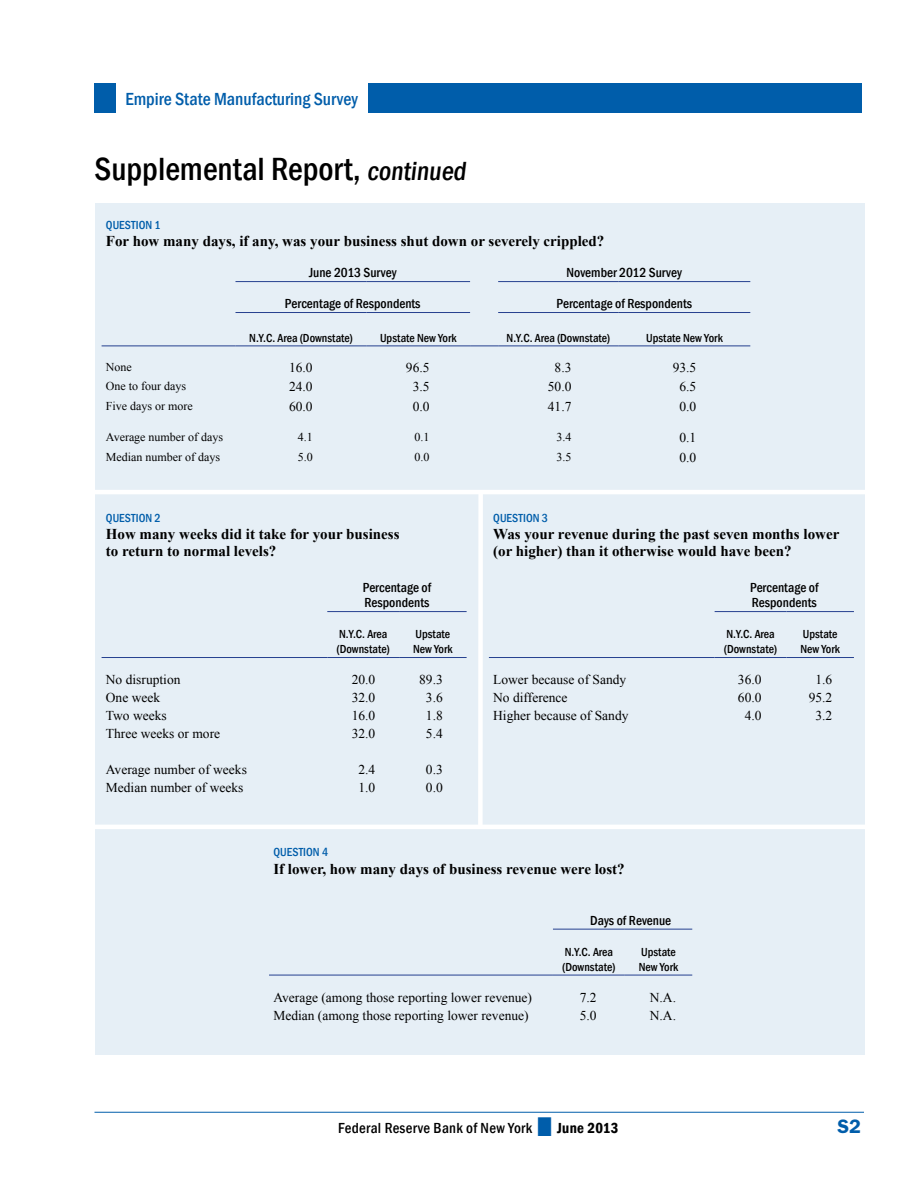
<style>
.page{position:relative;width:918px;height:1188px;background:#fff}
.page>*{position:absolute;margin:0;border:0;box-sizing:border-box;transform-origin:0 0}
.t1{font:500 condensed 33px "Franklin Gothic";color:#000}
.t2{font:600 19.5px "ITC Franklin Gothic Std";color:#005daa}
.t3{font:500 condensed 18px "Franklin Gothic";color:#005daa}
.t4{font:700 15px/17.2px "Times New Roman";color:#000}
.t5{font:500 condensed 15px "Franklin Gothic";letter-spacing:.02em;color:#000}
.t6{font:13.5px "Times New Roman";color:#000}
.t7{font:500 condensed 13.5px/15px "Franklin Gothic";color:#000}
.t8{font:13.5px "Franklin Gothic Medium Cond";color:#000}
.t9{font:500 condensed 12px/15px "Franklin Gothic";color:#000}
.t10{font:12px "Times New Roman";color:#000}
.t11{font:500 condensed 12px "Franklin Gothic";letter-spacing:.005em;color:#005daa}
.s1{font-size:27px}
.s2{font-family:"Franklin Gothic";font-weight:500;font-stretch:condensed}
.s3{color:#005daa}
.s4{font-weight:600}
</style>
<div class="page">
<div style="left:94px;top:83px;width:768px;height:30px;background:#005daa"></div>
<div style="left:116px;top:82px;width:251px;height:33px;background:#fff"></div>
<hr style="left:94px;top:1112px;width:770px;height:1px;background:#005daa">
<div style="left:95px;top:203px;width:769px;height:851px;background:#e6eff6"></div>
<hr style="left:102px;top:346px;width:134px;height:1px;background:#25408f">
<hr style="left:236px;top:346px;width:131px;height:1px;background:#25408f">
<hr style="left:367px;top:346px;width:103px;height:1px;background:#25408f">
<svg style="left:470px;top:346px;width:28px;height:1px"></svg>
<hr style="left:498px;top:346px;width:121px;height:1px;background:#25408f">
<hr style="left:619px;top:346px;width:131px;height:1px;background:#25408f">
<hr style="left:498px;top:312px;width:121px;height:1px;background:#25408f">
<hr style="left:619px;top:312px;width:131px;height:1px;background:#25408f">
<hr style="left:236px;top:281px;width:131px;height:1px;background:#25408f">
<hr style="left:367px;top:281px;width:103px;height:1px;background:#25408f">
<hr style="left:498px;top:281px;width:121px;height:1px;background:#25408f">
<hr style="left:619px;top:281px;width:131px;height:1px;background:#25408f">
<hr style="left:236px;top:312px;width:131px;height:1px;background:#25408f">
<hr style="left:367px;top:312px;width:103px;height:1px;background:#25408f">
<hr style="left:78px;top:490px;width:803px;height:4px;background:#fff">
<hr style="left:78px;top:825px;width:803px;height:4px;background:#fff">
<hr style="left:102px;top:657px;width:225px;height:1px;background:#25408f">
<hr style="left:327px;top:657px;width:72px;height:1px;background:#25408f">
<hr style="left:399px;top:657px;width:68px;height:1px;background:#25408f">
<hr style="left:327px;top:611px;width:72px;height:1px;background:#25408f">
<hr style="left:399px;top:611px;width:68px;height:1px;background:#25408f">
<hr style="left:489px;top:657px;width:226px;height:1px;background:#25408f">
<hr style="left:715px;top:657px;width:71px;height:1px;background:#25408f">
<hr style="left:786px;top:657px;width:68px;height:1px;background:#25408f">
<hr style="left:715px;top:611px;width:71px;height:1px;background:#25408f">
<hr style="left:786px;top:611px;width:68px;height:1px;background:#25408f">
<hr style="left:269px;top:975px;width:284px;height:1px;background:#25408f">
<hr style="left:553px;top:975px;width:72px;height:1px;background:#25408f">
<hr style="left:625px;top:975px;width:67px;height:1px;background:#25408f">
<hr style="left:553px;top:929px;width:72px;height:1px;background:#25408f">
<hr style="left:625px;top:929px;width:67px;height:1px;background:#25408f">
<div style="left:478px;top:492px;width:5px;height:336px;background:#fff"></div>
<h3 class="t3" style="left:125px;top:87px;width:234px">Empire State Manufacturing Survey</h3>
<h1 class="t1" style="left:94px;top:147px;width:377px">Supplemental Report, <span class="s1">continued</span></h1>
<p class="t11" style="left:106px;top:217px;width:56px">question 1</p>
<p class="t4" style="left:106px;top:232px;width:500px">For how many days, if any, was your business shut down or severely crippled?</p>
<p class="t7" style="left:309px;top:265px;width:89px">June 2013 Survey</p>
<p class="t7" style="left:567px;top:265px;width:117px">November 2012 Survey</p>
<p class="t7" style="left:285px;top:296px;width:137px">Percentage of Respondents</p>
<p class="t7" style="left:556px;top:296px;width:137px">Percentage of Respondents</p>
<p class="t9" style="left:249px;top:330px;width:105px">N.Y.C. Area (Downstate)</p>
<p class="t9" style="left:380px;top:330px;width:78px">Upstate New York</p>
<p class="t9" style="left:507px;top:330px;width:105px">N.Y.C. Area (Downstate)</p>
<p class="t9" style="left:646px;top:330px;width:78px">Upstate New York</p>
<p class="t10" style="left:106px;top:359px;width:27px">None</p>
<p class="t6" style="left:289px;top:359px;width:25px">16.0</p>
<p class="t6" style="left:406px;top:359px;width:25px">96.5</p>
<p class="t6" style="left:555px;top:359px;width:18px">8.3</p>
<p class="t6" style="left:673px;top:359px;width:25px">93.5</p>
<p class="t10" style="left:106px;top:378px;width:82px">One to four days</p>
<p class="t6" style="left:289px;top:378px;width:25px">24.0</p>
<p class="t6" style="left:413px;top:378px;width:18px">3.5</p>
<p class="t6" style="left:548px;top:378px;width:25px">50.0</p>
<p class="t6" style="left:679px;top:378px;width:18px">6.5</p>
<p class="t10" style="left:106px;top:398px;width:88px">Five days or more</p>
<p class="t6" style="left:289px;top:397px;width:25px">60.0</p>
<p class="t6" style="left:413px;top:397px;width:18px">0.0</p>
<p class="t6" style="left:548px;top:397px;width:25px">41.7</p>
<p class="t6" style="left:679px;top:397px;width:18px">0.0</p>
<p class="t10" style="left:106px;top:428px;width:119px">Average number of days</p>
<p class="t10" style="left:298px;top:428px;width:16px">4.1</p>
<p class="t10" style="left:415px;top:428px;width:16px">0.1</p>
<p class="t10" style="left:556px;top:428px;width:16px">3.4</p>
<p class="t6" style="left:679px;top:428px;width:18px">0.1</p>
<p class="t10" style="left:106px;top:449px;width:116px">Median number of days</p>
<p class="t10" style="left:298px;top:449px;width:16px">5.0</p>
<p class="t10" style="left:415px;top:449px;width:16px">0.0</p>
<p class="t10" style="left:556px;top:449px;width:16px">3.5</p>
<p class="t6" style="left:679px;top:448px;width:18px">0.0</p>
<p class="t11" style="left:106px;top:510px;width:56px">question 2</p>
<p class="t4" style="left:106px;top:525px;width:295px">How many weeks did it take for your business to return to normal levels?</p>
<p class="t7" style="left:363px;top:580px;width:70px">Percentage of<br>Respondents</p>
<p class="t9" style="left:337px;top:627px;width:55px">N.Y.C. Area (Downstate)</p>
<p class="t9" style="left:413px;top:627px;width:41px">Upstate<br>New York</p>
<p class="t6" style="left:106px;top:670px;width:76px">No disruption</p>
<p class="t6" style="left:352px;top:670px;width:25px">20.0</p>
<p class="t6" style="left:419px;top:670px;width:25px">89.3</p>
<p class="t6" style="left:106px;top:688px;width:56px">One week</p>
<p class="t6" style="left:352px;top:688px;width:25px">32.0</p>
<p class="t6" style="left:426px;top:688px;width:18px">3.6</p>
<p class="t6" style="left:106px;top:706px;width:62px">Two weeks</p>
<p class="t6" style="left:352px;top:706px;width:25px">16.0</p>
<p class="t6" style="left:426px;top:706px;width:18px">1.8</p>
<p class="t6" style="left:106px;top:724px;width:116px">Three weeks or more</p>
<p class="t6" style="left:352px;top:724px;width:25px">32.0</p>
<p class="t6" style="left:426px;top:724px;width:18px">5.4</p>
<p class="t6" style="left:106px;top:760px;width:143px">Average number of weeks</p>
<p class="t6" style="left:358px;top:760px;width:18px">2.4</p>
<p class="t6" style="left:426px;top:760px;width:18px">0.3</p>
<p class="t6" style="left:106px;top:778px;width:139px">Median number of weeks</p>
<p class="t6" style="left:358px;top:778px;width:18px">1.0</p>
<p class="t6" style="left:426px;top:778px;width:18px">0.0</p>
<p class="t11" style="left:493px;top:510px;width:56px">question 3</p>
<p class="t4" style="left:493px;top:525px;width:348px">Was your revenue during the past seven months lower (or higher) than it otherwise would have been?</p>
<p class="t7" style="left:750px;top:580px;width:70px">Percentage of<br>Respondents</p>
<p class="t9" style="left:724px;top:627px;width:55px">N.Y.C. Area (Downstate)</p>
<p class="t9" style="left:800px;top:627px;width:41px">Upstate<br>New York</p>
<p class="t6" style="left:493px;top:670px;width:135px">Lower because of Sandy</p>
<p class="t6" style="left:738px;top:670px;width:25px">36.0</p>
<p class="t6" style="left:815px;top:670px;width:18px">1.6</p>
<p class="t6" style="left:493px;top:688px;width:76px">No difference</p>
<p class="t6" style="left:738px;top:688px;width:25px">60.0</p>
<p class="t6" style="left:809px;top:688px;width:25px">95.2</p>
<p class="t6" style="left:493px;top:706px;width:137px">Higher because of Sandy</p>
<p class="t6" style="left:745px;top:706px;width:18px">4.0</p>
<p class="t6" style="left:815px;top:706px;width:18px">3.2</p>
<p class="t11" style="left:273px;top:845px;width:56px">question 4</p>
<p class="t4" style="left:273px;top:860px;width:353px">If lower, how many days of business revenue were lost?</p>
<p class="t8" style="left:590px;top:911px;width:82px">Days of <span class="s2">R</span>evenue</p>
<p class="t9" style="left:562px;top:944px;width:55px">N.Y.C. Area (Downstate)</p>
<p class="t9" style="left:639px;top:944px;width:41px">Upstate<br>New York</p>
<p class="t6" style="left:273px;top:988px;width:260px">Average (among those reporting lower revenue)</p>
<p class="t6" style="left:580px;top:988px;width:18px">7.2</p>
<p class="t6" style="left:650px;top:988px;width:28px">N.A.</p>
<p class="t6" style="left:273px;top:1006px;width:257px">Median (among those reporting lower revenue)</p>
<p class="t6" style="left:580px;top:1006px;width:18px">5.0</p>
<p class="t6" style="left:650px;top:1006px;width:28px">N.A.</p>
<p class="t5" style="left:338px;top:1118px;width:282px">Federal Reserve Bank of New York <span class="s3">■</span> <span class="s4">June 2013</span></p>
<h2 class="t2" style="left:838px;top:1115px;width:25px">S2</h2>
</div>
